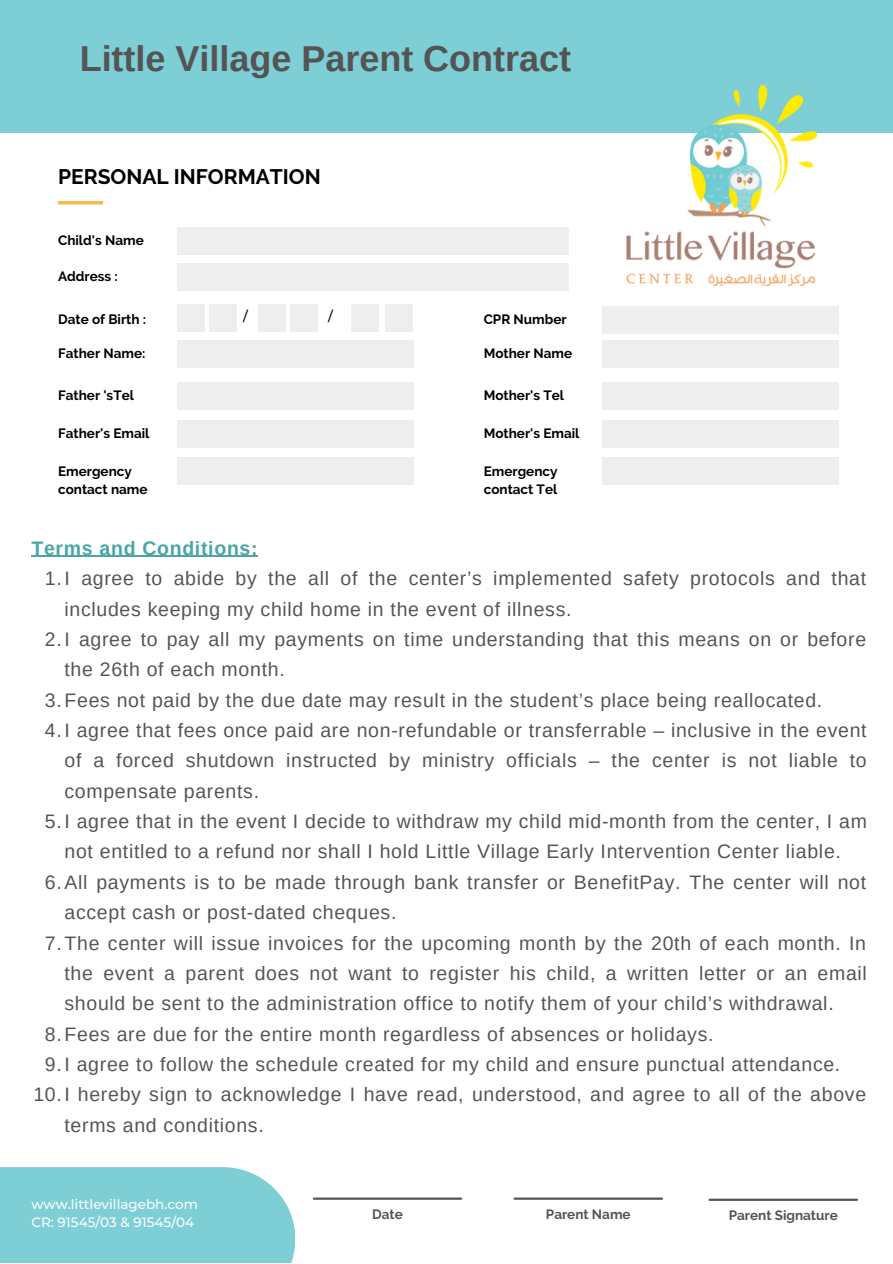
<style>
.page{position:relative;width:893px;height:1264px;background:#fff}
.page>*{position:absolute;margin:0;border:0;box-sizing:border-box;transform-origin:0 0}
.t1{font:700 36px "Arimo";color:#545454}
.t2{font:700 21px "Raleway";color:#000}
.t3{font:19.5px "Arimo";letter-spacing:.035em;color:#555}
.t4{font:700 19.5px "Arimo";letter-spacing:.035em;color:#49a5a8}
.t5{font:700 13.5px/18px "Raleway";color:#000}
.t6{font:500 13.5px/18px "Montserrat";color:#fff}
.t7{font:700 13.5px "Raleway";color:#555}
.t8{font:500 13.5px "Montserrat";color:#000}
</style>
<div class="page">
<div style="left:0;top:0;width:892px;height:132px;background:#7dcfd5"></div>
<hr style="left:314px;top:1197px;width:147px;height:2px;background:#555">
<hr style="left:514px;top:1197px;width:148px;height:2px;background:#555">
<div style="left:0;top:1167px;width:295px;height:95px;background:#7dcfd5"></div>
<div style="left:177px;top:227px;width:392px;height:27px;background:#efeeef"></div>
<div style="left:177px;top:263px;width:392px;height:27px;background:#efeeef"></div>
<div style="left:177px;top:340px;width:236px;height:28px;background:#efeeef"></div>
<div style="left:177px;top:382px;width:236px;height:27px;background:#efeeef"></div>
<div style="left:177px;top:420px;width:236px;height:27px;background:#efeeef"></div>
<div style="left:177px;top:458px;width:236px;height:27px;background:#efeeef"></div>
<div style="left:602px;top:306px;width:236px;height:27px;background:#efeeef"></div>
<div style="left:602px;top:340px;width:236px;height:28px;background:#efeeef"></div>
<div style="left:602px;top:382px;width:236px;height:27px;background:#efeeef"></div>
<div style="left:602px;top:458px;width:236px;height:27px;background:#efeeef"></div>
<div style="left:602px;top:420px;width:236px;height:27px;background:#efeeef"></div>
<hr style="left:58px;top:201px;width:45px;height:3px;background:#f2b950">
<div style="left:177px;top:304px;width:28px;height:27px;background:#efeeef"></div>
<div style="left:209px;top:304px;width:27px;height:27px;background:#efeeef"></div>
<div style="left:259px;top:304px;width:27px;height:27px;background:#efeeef"></div>
<div style="left:290px;top:304px;width:27px;height:27px;background:#efeeef"></div>
<div style="left:385px;top:304px;width:27px;height:27px;background:#efeeef"></div>
<div style="left:351px;top:304px;width:27px;height:27px;background:#efeeef"></div>
<img style="left:606px;top:84px;width:229px;height:203px">
<hr style="left:31px;top:556px;width:227px;height:1px;background:#49a5a8">
<hr style="left:709px;top:1198px;width:147px;height:2px;background:#555">
<h1 class="t1" style="left:80px;top:39px;width:493px">Little Village Parent Contract</h1>
<p class="t2" style="left:58px;top:164px;width:264px">PERSONAL INFORMATION</p>
<p class="t5" style="left:58px;top:231px;width:87px">Child's Name</p>
<p class="t5" style="left:58px;top:267px;width:61px">Address :</p>
<p class="t5" style="left:58px;top:310px;width:90px">Date of Birth :</p>
<p class="t5" style="left:58px;top:344px;width:89px">Father Name:</p>
<p class="t5" style="left:58px;top:386px;width:77px">Father 'sTel</p>
<p class="t5" style="left:58px;top:424px;width:93px">Father's Email</p>
<p class="t5" style="left:58px;top:462px;width:91px">Emergency contact name</p>
<p class="t8" style="left:243px;top:307px;width:6px">/</p>
<p class="t8" style="left:328px;top:307px;width:6px">/</p>
<p class="t4" style="left:31px;top:537px;width:228px">Terms and Conditions:</p>
<p class="t5" style="left:483px;top:310px;width:84px">CPR Number</p>
<p class="t5" style="left:483px;top:344px;width:90px">Mother Name</p>
<p class="t5" style="left:483px;top:386px;width:82px">Mother's Tel</p>
<p class="t5" style="left:483px;top:424px;width:97px">Mother's Email</p>
<p class="t5" style="left:483px;top:462px;width:75px">Emergency contact Tel</p>
<p class="t3" style="left:45px;top:567px;width:822px">1.I agree to abide by the all of the center’s implemented safety protocols and that</p>
<p class="t3" style="left:64px;top:598px;width:508px">includes keeping my child home in the event of illness.</p>
<p class="t3" style="left:45px;top:628px;width:822px">2.I agree to pay all my payments on time understanding that this means on or before</p>
<p class="t3" style="left:64px;top:658px;width:222px">the 26th of each month.</p>
<p class="t3" style="left:45px;top:689px;width:778px">3.Fees not paid by the due date may result in the student’s place being reallocated.</p>
<p class="t3" style="left:45px;top:719px;width:823px">4.I agree that fees once paid are non-refundable or transferrable – inclusive in the event</p>
<p class="t3" style="left:64px;top:749px;width:803px">of a forced shutdown instructed by ministry officials – the center is not liable to</p>
<p class="t3" style="left:64px;top:780px;width:196px">compensate parents.</p>
<p class="t3" style="left:45px;top:810px;width:823px">5.I agree that in the event I decide to withdraw my child mid-month from the center, I am</p>
<p class="t3" style="left:64px;top:840px;width:777px">not entitled to a refund nor shall I hold Little Village Early Intervention Center liable.</p>
<p class="t3" style="left:45px;top:871px;width:822px">6.All payments is to be made through bank transfer or BenefitPay. The center will not</p>
<p class="t3" style="left:64px;top:901px;width:333px">accept cash or post-dated cheques.</p>
<p class="t3" style="left:45px;top:931px;width:822px">7.The center will issue invoices for the upcoming month by the 20th of each month. In</p>
<p class="t3" style="left:64px;top:962px;width:803px">the event a parent does not want to register his child, a written letter or an email</p>
<p class="t3" style="left:64px;top:992px;width:770px">should be sent to the administration office to notify them of your child’s withdrawal.</p>
<p class="t3" style="left:45px;top:1022px;width:670px">8.Fees are due for the entire month regardless of absences or holidays.</p>
<p class="t3" style="left:45px;top:1053px;width:796px">9.I agree to follow the schedule created for my child and ensure punctual attendance.</p>
<p class="t3" style="left:33px;top:1083px;width:834px">10.I hereby sign to acknowledge I have read, understood, and agree to all of the above</p>
<p class="t3" style="left:64px;top:1114px;width:201px">terms and conditions.</p>
<p class="t6" style="left:31px;top:1194px;width:168px">www.littlevillagebh.com<br>CR: 91545/03 &amp; 91545/04</p>
<p class="t7" style="left:372px;top:1206px;width:32px">Date</p>
<p class="t7" style="left:546px;top:1206px;width:86px">Parent Name</p>
<p class="t7" style="left:728px;top:1207px;width:110px">Parent Signature</p>
</div>
